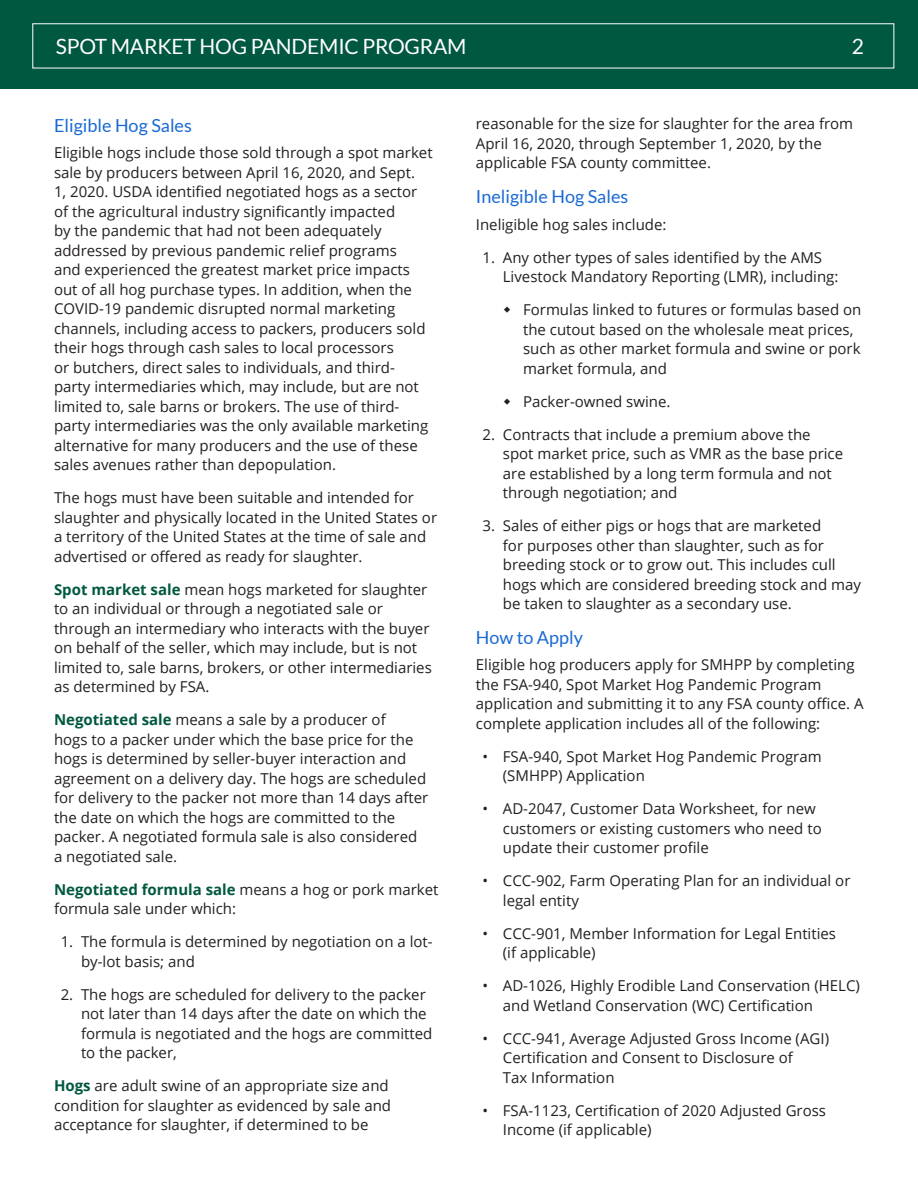
<style>
.page{position:relative;width:918px;height:1188px;background:#fff}
.page>*{position:absolute;margin:0;border:0;box-sizing:border-box;transform-origin:0 0}
.t1{font:21px "Lato";letter-spacing:-.01em;color:#fff}
.Subheader_1{font:18px "Lato";color:#1a6ad3}
.Body_Style{font:15px/19.5px "Open Sans";color:#231f20}
.Bullets{font:15px/19.5px "Open Sans";color:#231f20}
.s1{font-weight:700;color:#005840}
</style>
<div class="page">
<div style="left:0;top:0;width:918px;height:89px;background:#005840"></div>
<h1 class="t1" style="left:56px;top:35px;width:412px">SPOT MARKET HOG PANDEMIC PROGRAM</h1>
<h1 class="t1" style="left:852px;top:35px;width:14px">2</h1>
<h2 class="Subheader_1" style="left:54px;top:116px;width:139px">Eligible Hog Sales</h2>
<p class="Body_Style" style="left:54px;top:143px;width:380px">Eligible hogs include those sold through a spot market sale by producers between April 16, 2020, and Sept.<br>1, 2020. USDA identified negotiated hogs as a sector of the agricultural industry significantly impacted<br>by the pandemic that had not been adequately addressed by previous pandemic relief programs<br>and experienced the greatest market price impacts out of all hog purchase types. In addition, when the COVID-19 pandemic disrupted normal marketing channels, including access to packers, producers sold their hogs through cash sales to local processors<br>or butchers, direct sales to individuals, and third&shy;party intermediaries which, may include, but are not limited to, sale barns or brokers. The use of third&shy;party intermediaries was the only available marketing alternative for many producers and the use of these sales avenues rather than depopulation.</p>
<p class="Body_Style" style="left:54px;top:488px;width:385px">The hogs must have been suitable and intended for slaughter and physically located in the United States or a territory of the United States at the time of sale and advertised or offered as ready for slaughter.</p>
<p class="Body_Style" style="left:54px;top:579px;width:379px"><span class="s1">Spot market sale</span> mean hogs marketed for slaughter to an individual or through a negotiated sale or through an intermediary who interacts with the buyer on behalf of the seller, which may include, but is not limited to, sale barns, brokers, or other intermediaries as determined by FSA.</p>
<p class="Body_Style" style="left:54px;top:710px;width:376px"><span class="s1">Negotiated sale</span> means a sale by a producer of<br>hogs to a packer under which the base price for the hogs is determined by seller-buyer interaction and agreement on a delivery day. The hogs are scheduled for delivery to the packer not more than 14 days after the date on which the hogs are committed to the packer. A negotiated formula sale is also considered a negotiated sale.</p>
<p class="Body_Style" style="left:54px;top:879px;width:386px"><span class="s1">Negotiated formula sale</span> means a hog or pork market formula sale under which:</p>
<p class="Body_Style" style="left:81px;top:932px;width:353px;text-indent:-20px">1. The formula is determined by negotiation on a lot&shy;by-lot basis; and</p>
<p class="Body_Style" style="left:81px;top:984px;width:353px;text-indent:-20px">2. The hogs are scheduled for delivery to the packer not later than 14 days after the date on which the formula is negotiated and the hogs are committed to the packer,</p>
<p class="Body_Style" style="left:54px;top:1076px;width:339px"><span class="s1">Hogs</span> are adult swine of an appropriate size and condition for slaughter as evidenced by sale and acceptance for slaughter, if determined to be</p>
<p class="Body_Style" style="left:476px;top:114px;width:379px">reasonable for the size for slaughter for the area from<br>April 16, 2020, through September 1, 2020, by the applicable FSA county committee.</p>
<h2 class="Subheader_1" style="left:476px;top:187px;width:154px">Ineligible Hog Sales</h2>
<p class="Body_Style" style="left:476px;top:214px;width:192px">Ineligible hog sales include:</p>
<p class="Body_Style" style="left:503px;top:247px;width:337px;text-indent:-20px">1. Any other types of sales identified by the AMS<br>Livestock Mandatory Reporting (LMR), including:</p>
<p class="Body_Style" style="left:523px;top:299px;width:340px">Formulas linked to futures or formulas based on the cutout based on the wholesale meat prices, such as other market formula and swine or pork market formula, and</p>
<p class="Body_Style" style="left:523px;top:391px;width:149px">Packer-owned swine.</p>
<p class="Body_Style" style="left:503px;top:424px;width:342px;text-indent:-20px">2. Contracts that include a premium above the spot market price, such as VMR as the base price are established by a long term formula and not through negotiation; and</p>
<p class="Body_Style" style="left:503px;top:515px;width:360px;text-indent:-20px">3. Sales of either pigs or hogs that are marketed<br>for purposes other than slaughter, such as for breeding stock or to grow out. This includes cull hogs which are considered breeding stock and may be taken to slaughter as a secondary use.</p>
<h2 class="Subheader_1" style="left:476px;top:628px;width:109px">How to Apply</h2>
<p class="Body_Style" style="left:476px;top:655px;width:389px">Eligible hog producers apply for SMHPP by completing the FSA-940, Spot Market Hog Pandemic Program application and submitting it to any FSA county office. A complete application includes all of the following:</p>
<p class="Bullets" style="left:503px;top:746px;width:320px;text-indent:-20px">• FSA-940, Spot Market Hog Pandemic Program (SMHPP) Application</p>
<p class="Bullets" style="left:503px;top:799px;width:320px;text-indent:-20px">• AD-2047, Customer Data Worksheet, for new customers or existing customers who need to update their customer profile</p>
<p class="Bullets" style="left:503px;top:871px;width:349px;text-indent:-20px">• CCC-902, Farm Operating Plan for an individual or legal entity</p>
<p class="Bullets" style="left:503px;top:923px;width:335px;text-indent:-20px">• CCC-901, Member Information for Legal Entities (if applicable)</p>
<p class="Bullets" style="left:503px;top:976px;width:359px;text-indent:-20px">• AD-1026, Highly Erodible Land Conservation (HELC) and Wetland Conservation (WC) Certification</p>
<p class="Bullets" style="left:503px;top:1028px;width:328px;text-indent:-20px">• CCC-941, Average Adjusted Gross Income (AGI)<br>Certification and Consent to Disclosure of<br>Tax Information</p>
<p class="Bullets" style="left:503px;top:1100px;width:325px;text-indent:-20px">• FSA-1123, Certification of 2020 Adjusted Gross<br>Income (if applicable)</p>
</div>
